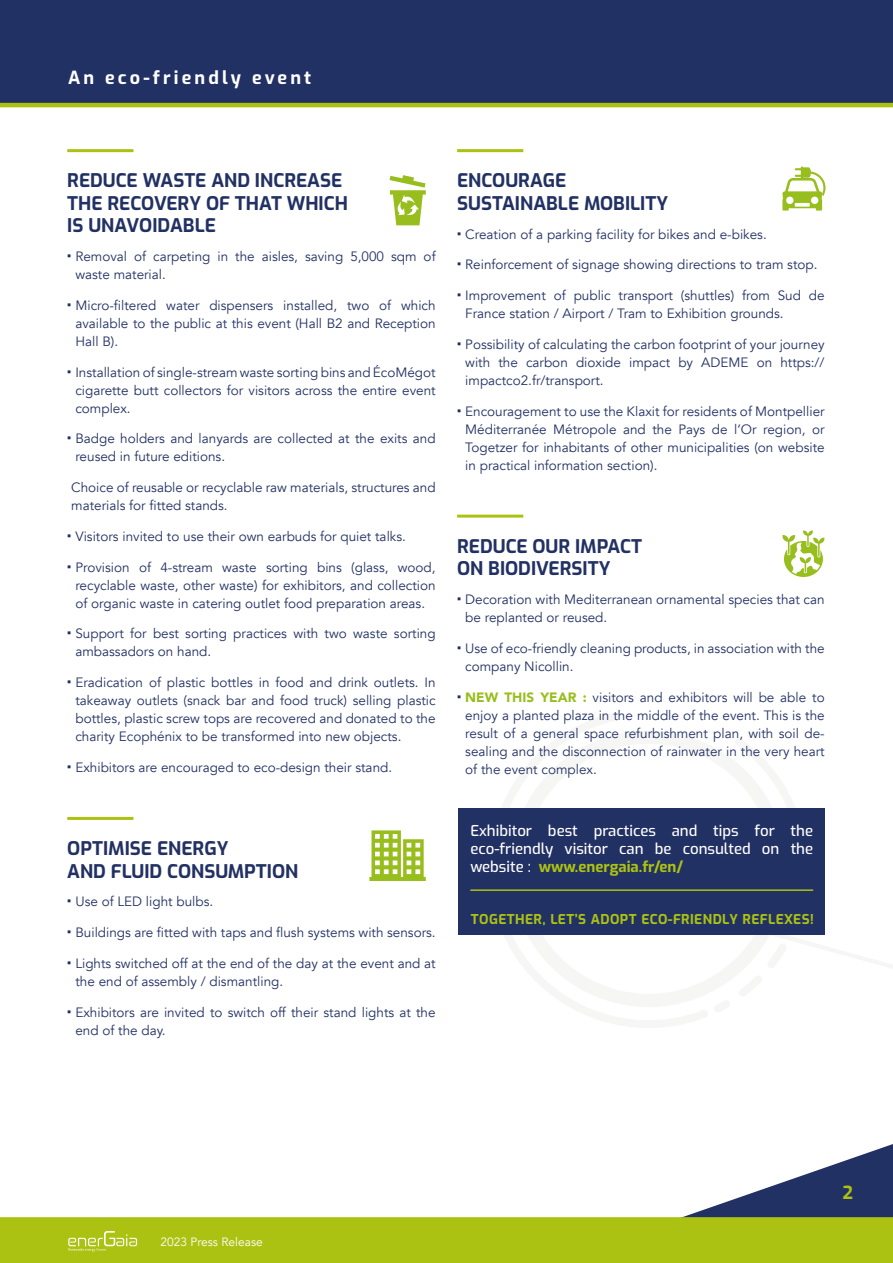
<style>
.page{position:relative;width:893px;height:1263px;background:#fff}
.page>*{position:absolute;margin:0;border:0;box-sizing:border-box;transform-origin:0 0}
.t1{font:700 18.75px/22.5px "Exo";color:#223163}
.t2{font:700 18px "Exo";letter-spacing:.175em;color:#fff}
.t3{font:700 18px "Exo";color:#acc213}
.t4{font:500 15px/18px "Exo";color:#fff;text-align:justify}
.t5{font:13.5px/18px "Avenir";color:#223163}
.t6{font:700 13.5px "Exo";letter-spacing:.03em;color:#acc213}
.t7{font:12px "Avenir";color:#fff}
.s1{font-family:"Exo";font-weight:900}
.s2{font-weight:900;color:#98be1e}
.s3{font-weight:700;color:#acc213}
</style>
<div class="page">
<div style="left:0;top:0;width:893px;height:103px;background:#223163"></div>
<hr style="left:0;top:103px;width:893px;height:4px;background:#acc213">
<svg style="left:683px;top:1144px;width:210px;height:73px"></svg>
<div style="left:0;top:1217px;width:893px;height:46px;background:#acc213"></div>
<svg style="left:68px;top:1231px;width:69px;height:20px"></svg>
<hr style="left:67px;top:149px;width:66px;height:3px;background:#acc213">
<hr style="left:67px;top:817px;width:66px;height:3px;background:#acc213">
<hr style="left:457px;top:149px;width:66px;height:3px;background:#acc213">
<hr style="left:457px;top:515px;width:66px;height:3px;background:#acc213">
<div style="left:459px;top:808px;width:366px;height:127px;background:#223163"></div>
<hr style="left:470px;top:889px;width:343px;height:2px;background:#acc213">
<svg style="left:389px;top:175px;width:37px;height:50px"></svg>
<svg style="left:782px;top:530px;width:43px;height:47px"></svg>
<svg style="left:369px;top:830px;width:57px;height:51px"></svg>
<svg style="left:782px;top:167px;width:43px;height:44px"></svg>
<h2 class="t2" style="left:68px;top:70px;width:245px">An eco-friendly event</h2>
<h1 class="t1" style="left:67px;top:171px;width:282px">REDUCE WASTE AND INCREASE<br>THE RECOVERY OF THAT WHICH<br>IS UNAVOIDABLE</h1>
<p class="t5" style="left:75px;top:249px;width:362px;text-indent:-8px"><span class="s1">•</span> Removal of carpeting in the aisles, saving 5,000 sqm of waste material.</p>
<p class="t5" style="left:75px;top:296px;width:362px;text-align:justify;text-indent:-8px"><span class="s1">•</span> Micro-filtered water dispensers installed, two of which available to the public at this event (Hall B2 and Reception Hall B).</p>
<p class="t5" style="left:75px;top:364px;width:362px;text-align:justify;text-indent:-8px"><span class="s1">•</span> Installation of single-stream waste sorting bins and ÉcoMégot cigarette butt collectors for visitors across the entire event complex.</p>
<p class="t5" style="left:75px;top:431px;width:362px;text-indent:-8px"><span class="s1">•</span> Badge holders and lanyards are collected at the exits and reused in future editions.</p>
<p class="t5" style="left:71px;top:480px;width:366px">Choice of reusable or recyclable raw materials, structures and materials for fitted stands.</p>
<p class="t5" style="left:67px;top:529px;width:340px"><span class="s1">•</span> Visitors invited to use their own earbuds for quiet talks.</p>
<p class="t5" style="left:75px;top:559px;width:362px;text-align:justify;text-indent:-8px"><span class="s1">•</span> Provision of 4-stream waste sorting bins (glass, wood, recyclable waste, other waste) for exhibitors, and collection of organic waste in catering outlet food preparation areas.</p>
<p class="t5" style="left:75px;top:626px;width:362px;text-indent:-8px"><span class="s1">•</span> Support for best sorting practices with two waste sorting ambassadors on hand.</p>
<p class="t5" style="left:75px;top:675px;width:362px;text-align:justify;text-indent:-8px"><span class="s1">•</span> Eradication of plastic bottles in food and drink outlets. In takeaway outlets (snack bar and food truck) selling plastic bottles, plastic screw tops are recovered and donated to the charity Ecophénix to be transformed into new objects.</p>
<p class="t5" style="left:67px;top:760px;width:326px"><span class="s1">•</span> Exhibitors are encouraged to eco-design their stand.</p>
<h1 class="t1" style="left:67px;top:839px;width:233px">OPTIMISE ENERGY<br>AND FLUID CONSUMPTION</h1>
<p class="t5" style="left:67px;top:894px;width:147px"><span class="s1">•</span> Use of LED light bulbs.</p>
<p class="t5" style="left:67px;top:924px;width:370px"><span class="s1">•</span> Buildings are fitted with taps and flush systems with sensors.</p>
<p class="t5" style="left:75px;top:955px;width:362px;text-indent:-8px"><span class="s1">•</span> Lights switched off at the end of the day at the event and at the end of assembly / dismantling.</p>
<p class="t5" style="left:75px;top:1004px;width:362px;text-indent:-8px"><span class="s1">•</span> Exhibitors are invited to switch off their stand lights at the end of the day.</p>
<h1 class="t1" style="left:457px;top:171px;width:213px">ENCOURAGE<br>SUSTAINABLE MOBILITY</h1>
<p class="t5" style="left:457px;top:226px;width:311px"><span class="s1">•</span> Creation of a parking facility for bikes and e-bikes.</p>
<p class="t5" style="left:457px;top:257px;width:362px"><span class="s1">•</span> Reinforcement of signage showing directions to tram stop.</p>
<p class="t5" style="left:465px;top:288px;width:361px;text-indent:-8px"><span class="s1">•</span> Improvement of public transport (shuttles) from Sud de<br>France station / Airport / Tram to Exhibition grounds.</p>
<p class="t5" style="left:465px;top:337px;width:361px;text-align:justify;text-indent:-8px"><span class="s1">•</span> Possibility of calculating the carbon footprint of your journey with the carbon dioxide impact by ADEME on https:// impactco2.fr/transport.</p>
<p class="t5" style="left:465px;top:403px;width:361px;text-align:justify;text-indent:-8px"><span class="s1">•</span> Encouragement to use the Klaxit for residents of Montpellier Méditerranée Métropole and the Pays de l’Or region, or Togetzer for inhabitants of other municipalities (on website in practical information section).</p>
<h1 class="t1" style="left:457px;top:537px;width:186px">REDUCE OUR IMPACT<br>ON BIODIVERSITY</h1>
<p class="t5" style="left:465px;top:592px;width:361px;text-indent:-8px"><span class="s1">•</span> Decoration with Mediterranean ornamental species that can be replanted or reused.</p>
<p class="t5" style="left:465px;top:640px;width:361px;text-indent:-8px"><span class="s1">•</span> Use of eco-friendly cleaning products, in association with the company Nicollin.</p>
<p class="t5" style="left:465px;top:689px;width:361px;text-align:justify;text-indent:-8px"><span class="s1">•</span> <span class="s2">NEW THIS YEAR :</span> visitors and exhibitors will be able to enjoy a planted plaza in the middle of the event. This is the result of a general space refurbishment plan, with soil de&shy;sealing and the disconnection of rainwater in the very heart of the event complex.</p>
<p class="t4" style="left:470px;top:823px;width:344px">Exhibitor best practices and tips for the eco-friendly visitor can be consulted on the website : <span class="s3">www.energaia.fr/en/</span></p>
<p class="t6" style="left:471px;top:914px;width:344px">TOGETHER, LET’S ADOPT ECO-FRIENDLY REFLEXES!</p>
<p class="t7" style="left:161px;top:1235px;width:104px">2023 Press Release</p>
<h2 class="t3" style="left:842px;top:1185px;width:12px">2</h2>
</div>
